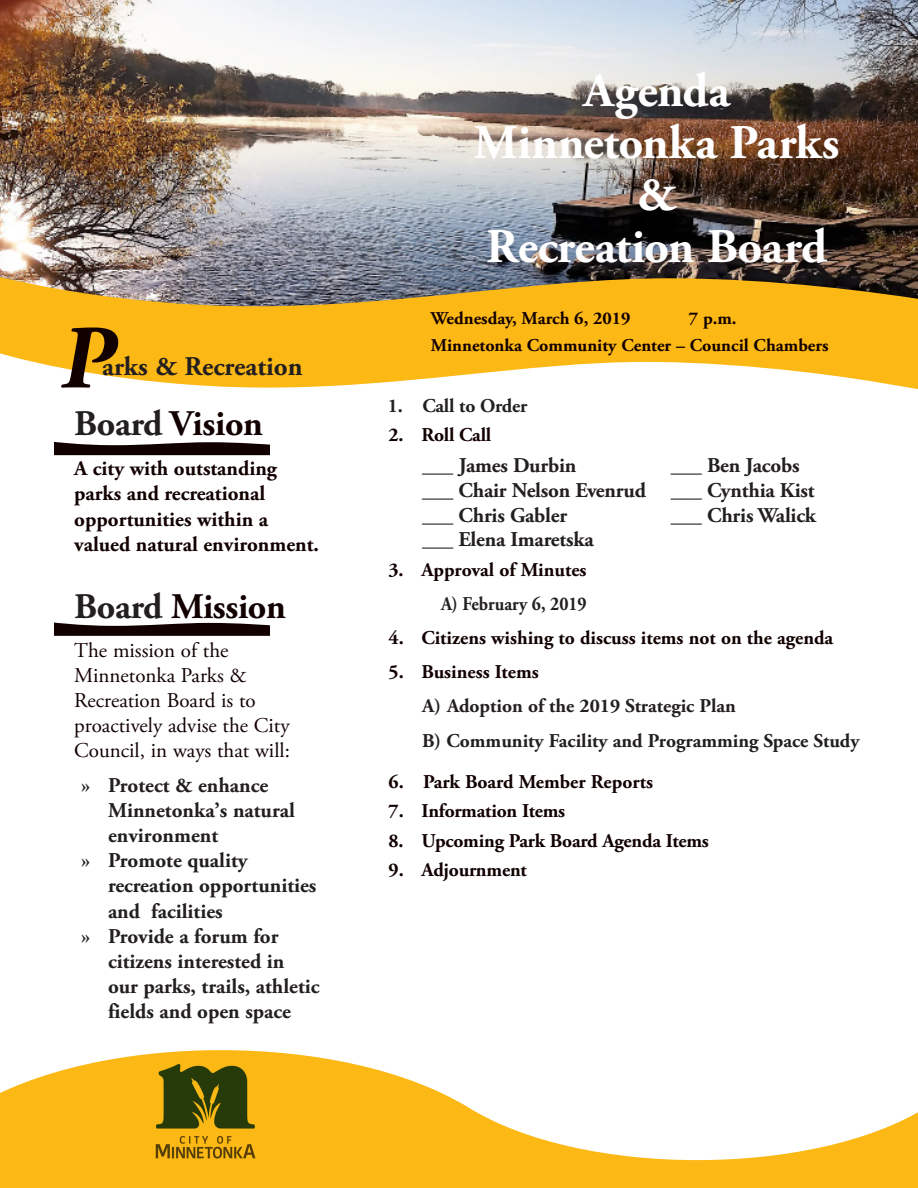
<style>
.page{position:relative;width:918px;height:1188px;background:#fff}
.page>*{position:absolute;margin:0;border:0;box-sizing:border-box;transform-origin:0 0}
.Headline_level_2{font:italic 700 90.3px "Adobe Garamond Pro";color:#120000}
.Photo_head{font:700 48.3px/51.8px "Adobe Garamond Pro";letter-spacing:-.005em;color:#fff;text-align:center}
.Headline_level_2-2{font:700 36px "Adobe Garamond Pro";letter-spacing:-.01em;color:#120000}
.Headline_level_2-3{font:700 27px "Adobe Garamond Pro";color:#231f20}
.Headline_level_2-4{font:700 21px/25.2px "Adobe Garamond Pro";color:#231f20}
.Pull_quote{font:21px/25.2px "Adobe Garamond Pro";color:#120000}
.Pull_quote-2{font:700 21px/25.2px "Adobe Garamond Pro";color:#120000}
.Head_main{font:700 19.5px "Adobe Garamond Pro";letter-spacing:-.01em;color:#120000}
.Titles{font:700 19.5px "Adobe Garamond Pro";color:#231f20}
.Titles-2{font:700 19.5px "Adobe Garamond Pro";color:#120000}
.Titles-3{font:700 19.5px "Adobe Garamond Pro";color:#231f20;scale:.9 1}
.Headline_level_2-5{font:700 19.5px "Adobe Garamond Pro";letter-spacing:-.01em;color:#231f20}
.Publication_informat{font:700 18px "Adobe Garamond Pro";color:#120000}
.s1{color:#231f20}
.s2{font-weight:400;font-style:italic}
</style>
<div class="page">
<svg style="left:0;top:308px;width:918px;height:134px"></svg>
<img style="left:0;top:0;width:918px;height:308px">
<svg style="left:54px;top:622px;width:216px;height:14px;background:#3c2d2d"></svg>
<svg style="left:54px;top:442px;width:216px;height:13px;background:#302020"></svg>
<svg style="left:0;top:1052px;width:918px;height:136px"></svg>
<img style="left:152px;top:1063px;width:105px;height:98px">
<p class="Headline_level_2" style="left:58px;top:306px;width:75px">P</p>
<p class="Headline_level_2-3" style="left:102px;top:351px;width:202px">arks &amp; Recreation</p>
<p class="Headline_level_2-2" style="left:74px;top:403px;width:190px"><span class="s1">Board</span> Vision</p>
<p class="Pull_quote-2" style="left:74px;top:456px;width:246px">A city with outstanding parks and recreational opportunities within a valued natural environment.</p>
<p class="Headline_level_2-2" style="left:74px;top:585px;width:213px"><span class="s1">Board</span> Mission</p>
<p class="Pull_quote" style="left:74px;top:638px;width:156px">The mission of the</p>
<p class="Pull_quote" style="left:74px;top:663px;width:174px">Minnetonka Parks &amp;</p>
<p class="Pull_quote" style="left:74px;top:688px;width:217px">Recreation Board is to proactively advise the City<br>Council, in ways that will:</p>
<p class="Headline_level_2-4" style="left:108px;top:773px;width:189px;text-indent:-27px">» Protect &amp; enhance<br>Minnetonka’s natural environment</p>
<p class="Headline_level_2-4" style="left:108px;top:848px;width:210px;text-indent:-27px">» Promote quality recreation opportunities and facilities</p>
<p class="Headline_level_2-4" style="left:108px;top:924px;width:213px;text-indent:-27px">» Provide a forum for citizens interested in our parks, trails, athletic fields and open space</p>
<p class="Photo_head" style="left:583px;top:66px;width:148px">Agenda</p>
<p class="Photo_head" style="left:474px;top:118px;width:367px">Minnetonka Parks &amp;</p>
<p class="Photo_head" style="left:486px;top:222px;width:343px">Recreation Board</p>
<p class="Publication_informat" style="left:431px;top:307px;width:201px">Wednesday, March 6, 2019</p>
<p class="Publication_informat" style="left:689px;top:307px;width:49px">7 p.m.</p>
<p class="Publication_informat" style="left:431px;top:335px;width:399px">Minnetonka Community Center – Council Chambers</p>
<p class="Headline_level_2-5" style="left:388px;top:395px;width:141px">1. Call to Order</p>
<p class="Head_main" style="left:389px;top:424px;width:104px">2. Roll Call</p>
<p class="Headline_level_2-4" style="left:422px;top:453px;width:156px"><span class="s2">___</span> James Durbin</p>
<p class="Headline_level_2-4" style="left:422px;top:478px;width:225px">___ Chair Nelson Evenrud</p>
<p class="Headline_level_2-4" style="left:422px;top:503px;width:146px">___ Chris Gabler</p>
<p class="Headline_level_2-4" style="left:422px;top:528px;width:173px">___ Elena Imaretska</p>
<p class="Headline_level_2-4" style="left:671px;top:453px;width:130px">___ Ben Jacobs</p>
<p class="Headline_level_2-4" style="left:671px;top:478px;width:145px">___ Cynthia Kist</p>
<p class="Headline_level_2-4" style="left:671px;top:503px;width:147px">___ Chris Walick</p>
<p class="Head_main" style="left:389px;top:559px;width:200px">3. Approval of Minutes</p>
<p class="Titles-3" style="left:441px;top:593px;width:163px">A) February 6, 2019</p>
<p class="Head_main" style="left:389px;top:626px;width:446px">4. Citizens wishing to discuss items not on the agenda</p>
<p class="Head_main" style="left:389px;top:660px;width:152px">5. Business Items</p>
<p class="Titles" style="left:422px;top:695px;width:315px">A) Adoption of the 2019 Strategic Plan</p>
<p class="Titles" style="left:422px;top:729px;width:439px">B) Community Facility and Programming Space Study</p>
<p class="Titles-2" style="left:389px;top:770px;width:266px">6. Park Board Member Reports</p>
<p class="Head_main" style="left:389px;top:800px;width:178px">7. Information Items</p>
<p class="Head_main" style="left:389px;top:829px;width:322px">8. Upcoming Park Board Agenda Items</p>
<p class="Head_main" style="left:389px;top:858px;width:140px">9. Adjournment</p>
</div>
